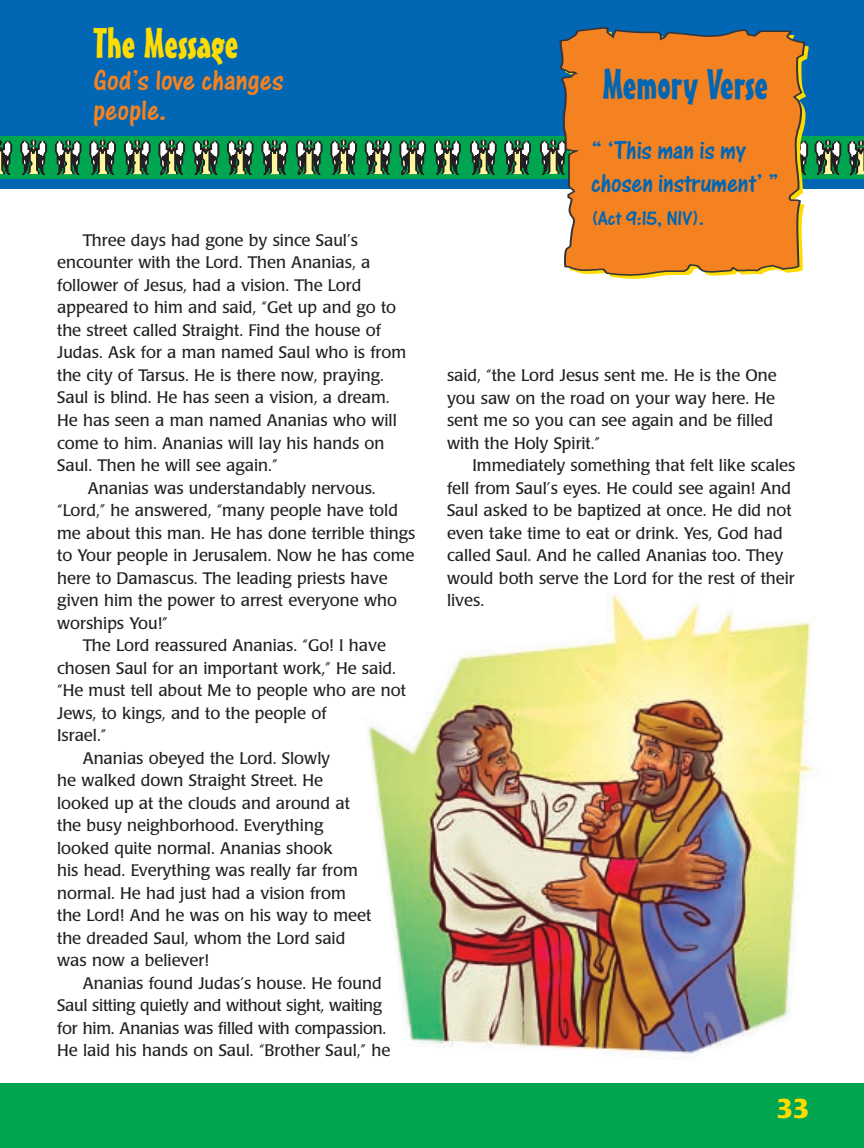
<style>
.page{position:relative;width:864px;height:1148px;background:#fff}
.page>*{position:absolute;margin:0;border:0;box-sizing:border-box;transform-origin:0 0}
.t1{font:42px "Mister Earl BT";color:#0166b3}
.t2{font:42px "Mister Earl BT";color:#ffdc01}
.t3{font:30px/30px "One Stroke Script Plain";color:#f58220}
.t4{font:27px/33px "One Stroke Script Plain";letter-spacing:-.01em;color:#0166b3}
.t5{font:700 27px "Poppl Laudatio";color:#ffdc01}
.t6{font:21px "One Stroke Script Plain";letter-spacing:-.005em;color:#0166b3}
.t7{font:16.5px/22.5px "Poppl Laudatio";color:#231f20}
.t8{font:16.5px "Poppl Laudatio";letter-spacing:-.02em;color:#231f20}
</style>
<div class="page">
<div style="left:0;top:0;width:864px;height:189px;background:#0166b3"></div>
<div style="left:0;top:136px;width:864px;height:43px;background:#00a54f"></div>
<svg style="left:0;top:140px;width:864px;height:35px"></svg>
<div style="left:0;top:1082px;width:864px;height:66px;background:#00a54f"></div>
<svg style="left:559px;top:27px;width:247px;height:249px;background:#e5832b"></svg>
<img style="left:367px;top:594px;width:446px;height:466px">
<h1 class="t2" style="left:93px;top:27px;width:147px">The Message</h1>
<h2 class="t3" style="left:93px;top:68px;width:192px">God’s love changes people.</h2>
<p class="t7" style="left:83px;top:230px;width:277px">Three days had gone by since Saul’s</p>
<p class="t7" style="left:57px;top:253px;width:315px">encounter with the Lord. Then Ananias, a</p>
<p class="t7" style="left:57px;top:275px;width:306px">follower of Jesus, had a vision. The Lord</p>
<p class="t7" style="left:57px;top:298px;width:341px">appeared to him and said, “Get up and go to</p>
<p class="t7" style="left:57px;top:320px;width:325px">the street called Straight. Find the house of</p>
<p class="t7" style="left:57px;top:343px;width:351px">Judas. Ask for a man named Saul who is from</p>
<p class="t7" style="left:57px;top:365px;width:328px">the city of Tarsus. He is there now, praying.</p>
<p class="t7" style="left:57px;top:388px;width:334px">Saul is blind. He has seen a vision, a dream.</p>
<p class="t7" style="left:57px;top:410px;width:341px">He has seen a man named Ananias who will</p>
<p class="t7" style="left:57px;top:433px;width:329px">come to him. Ananias will lay his hands on</p>
<p class="t7" style="left:57px;top:455px;width:222px">Saul. Then he will see again.”</p>
<p class="t7" style="left:88px;top:478px;width:289px">Ananias was understandably nervous.</p>
<p class="t7" style="left:57px;top:500px;width:342px">“Lord,” he answered, “many people have told</p>
<p class="t7" style="left:57px;top:523px;width:360px">me about this man. He has done terrible things</p>
<p class="t7" style="left:57px;top:546px;width:359px">to Your people in Jerusalem. Now he has come</p>
<p class="t7" style="left:57px;top:568px;width:332px">here to Damascus. The leading priests have</p>
<p class="t7" style="left:57px;top:591px;width:341px">given him the power to arrest everyone who</p>
<p class="t7" style="left:57px;top:613px;width:112px">worships You!”</p>
<p class="t7" style="left:83px;top:636px;width:305px">The Lord reassured Ananias. “Go! I have</p>
<p class="t7" style="left:57px;top:658px;width:340px">chosen Saul for an important work,” He said.</p>
<p class="t7" style="left:57px;top:681px;width:350px">“He must tell about Me to people who are not</p>
<p class="t7" style="left:57px;top:703px;width:271px">Jews, to kings, and to the people of</p>
<p class="t7" style="left:57px;top:726px;width:51px">Israel.”</p>
<p class="t7" style="left:83px;top:748px;width:249px">Ananias obeyed the Lord. Slowly</p>
<p class="t7" style="left:57px;top:771px;width:268px">he walked down Straight Street. He</p>
<p class="t7" style="left:57px;top:793px;width:294px">looked up at the clouds and around at</p>
<p class="t7" style="left:57px;top:816px;width:268px">the busy neighborhood. Everything</p>
<p class="t7" style="left:57px;top:838px;width:277px">looked quite normal. Ananias shook</p>
<p class="t7" style="left:57px;top:861px;width:302px">his head. Everything was really far from</p>
<p class="t7" style="left:57px;top:883px;width:290px">normal. He had just had a vision from</p>
<p class="t7" style="left:57px;top:906px;width:316px">the Lord! And he was on his way to meet</p>
<p class="t7" style="left:57px;top:928px;width:290px">the dreaded Saul, whom the Lord said</p>
<p class="t7" style="left:57px;top:951px;width:153px">was now a believer!</p>
<p class="t7" style="left:83px;top:973px;width:300px">Ananias found Judas’s house. He found</p>
<p class="t8" style="left:57px;top:999px;width:327px">Saul sitting quietly and without sight, waiting</p>
<p class="t7" style="left:57px;top:1018px;width:331px">for him. Ananias was filled with compassion.</p>
<p class="t7" style="left:57px;top:1041px;width:335px">He laid his hands on Saul. “Brother Saul,” he</p>
<h1 class="t1" style="left:603px;top:68px;width:167px">Memory Verse</h1>
<h3 class="t4" style="left:591px;top:136px;width:189px">“ ‘This man is my chosen instrument’ ”</h3>
<p class="t6" style="left:591px;top:211px;width:115px">(Act 9:15, NIV).</p>
<p class="t7" style="left:447px;top:366px;width:331px">said, “the Lord Jesus sent me. He is the One you saw on the road on your way here. He sent me so you can see again and be filled with the Holy Spirit.”</p>
<p class="t7" style="left:447px;top:456px;width:350px;text-indent:25px">Immediately something that felt like scales fell from Saul’s eyes. He could see again! And Saul asked to be baptized at once. He did not even take time to eat or drink. Yes, God had called Saul. And he called Ananias too. They would both serve the Lord for the rest of their lives.</p>
<h3 class="t5" style="left:777px;top:1097px;width:34px">33</h3>
</div>
